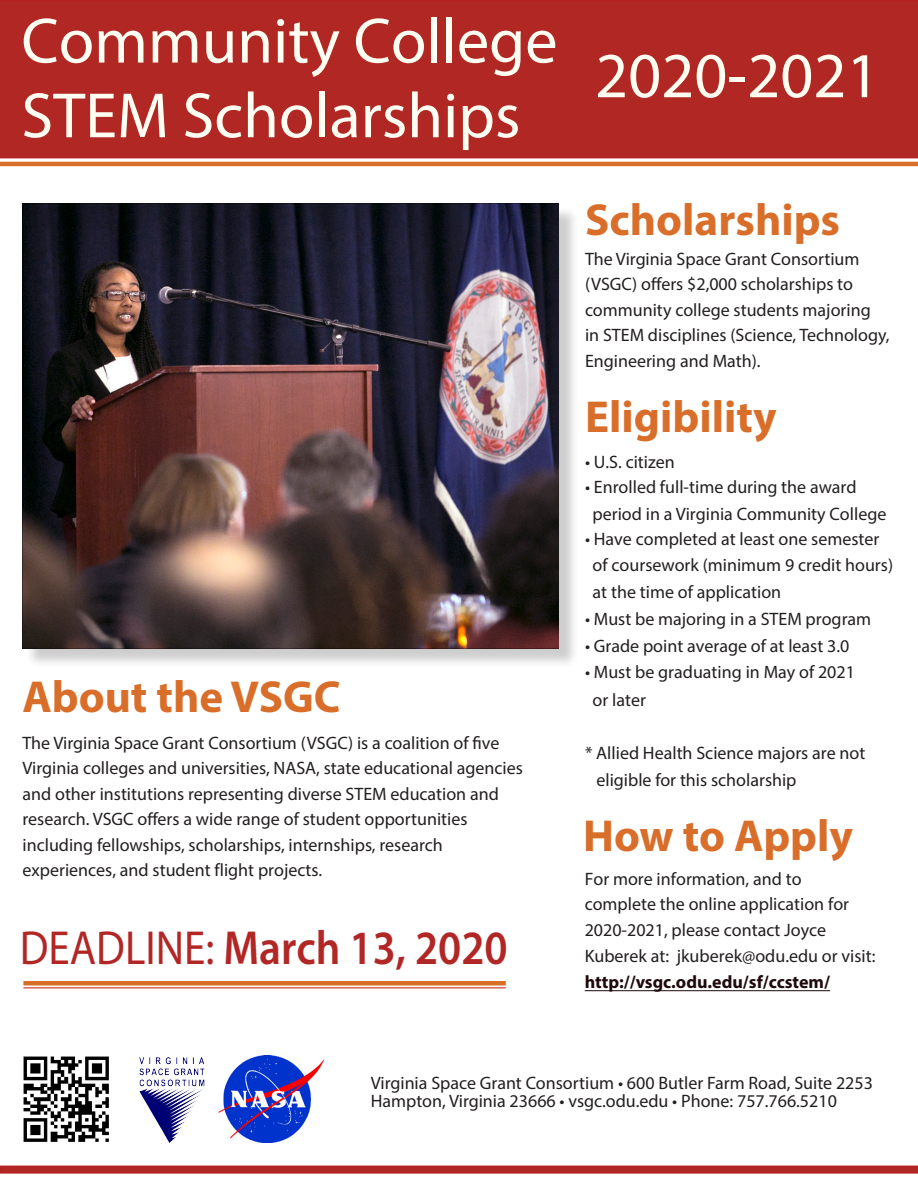
<style>
.page{position:relative;width:918px;height:1188px;background:#fff}
.page>*{position:absolute;margin:0;border:0;box-sizing:border-box;transform-origin:0 0}
.t1{font:64.5px/74.7px "Myriad Pro";color:#fffef2}
.t2{font:64.5px "Myriad Pro";color:#fffef1}
.t3{font:600 48px "Myriad Pro";color:#b12725;scale:.9 1}
.t4{font:700 45px "Myriad Pro";color:#d86e2a}
.t5{font:18px/25.5px "Myriad Pro";color:#231f20}
.s1{font-weight:400}
.s2{font-weight:700;color:#1e090b}
</style>
<div class="page">
<div style="left:0;top:0;width:918px;height:158px;background:#b12724"></div>
<div style="left:25px;top:206px;width:554px;height:462px;background:#231f20;opacity:.22"></div>
<img style="left:22px;top:203px;width:537px;height:445px">
<img style="left:23px;top:1056px;width:86px;height:86px">
<img style="left:140px;top:1057px;width:65px;height:85px">
<img style="left:219px;top:1056px;width:104px;height:86px">
<hr style="left:23px;top:987px;width:483px;height:1px;background:#c72f26">
<svg style="left:0;top:1166px;width:918px;height:8px;background:#b52f2e"></svg>
<div style="left:23px;top:981px;width:483px;height:5px;background:#d86e27"></div>
<hr style="left:0;top:162px;width:918px;height:4px;background:#d86e27">
<hr style="left:585px;top:990px;width:245px;height:1px;background:#1e090b">
<p class="t1" style="left:21px;top:3px;width:538px">Community College<br>STEM Scholarships</p>
<p class="t4" style="left:22px;top:668px;width:320px">About the VSGC</p>
<p class="t5" style="left:23px;top:730px;width:502px">The Virginia Space Grant Consortium (VSGC) is a coalition of five Virginia colleges and universities, NASA, state educational agencies and other institutions representing diverse STEM education and research. VSGC offers a wide range of student opportunities including fellowships, scholarships, internships, research experiences, and student flight projects.</p>
<p class="t3" style="left:20px;top:917px;width:544px"><span class="s1">DEADLINE:</span> March 13, 2020</p>
<h1 class="t2" style="left:595px;top:36px;width:286px">2020-2021</h1>
<p class="t4" style="left:585px;top:191px;width:257px">Scholarships</p>
<p class="t5" style="left:585px;top:246px;width:276px">The Virginia Space Grant Consortium (VSGC) offers $2,000 scholarships to</p>
<p class="t5" style="left:585px;top:297px;width:287px">community college students majoring</p>
<p class="t5" style="left:585px;top:322px;width:306px">in STEM disciplines (Science, Technology,<br>Engineering and Math).</p>
<p class="t4" style="left:585px;top:388px;width:193px">Eligibility</p>
<p class="t5" style="left:585px;top:449px;width:91px">• U.S. citizen</p>
<p class="t5" style="left:593px;top:473px;width:295px;line-height:27px;text-indent:-8px">• Enrolled full-time during the award period in a Virginia Community College</p>
<p class="t5" style="left:593px;top:526px;width:302px;line-height:26.2px;text-indent:-8px">• Have completed at least one semester of coursework (minimum 9 credit hours) at the time of application</p>
<p class="t5" style="left:585px;top:606px;width:288px">• Must be majoring in a STEM program</p>
<p class="t5" style="left:585px;top:633px;width:266px">• Grade point average of at least 3.0</p>
<p class="t5" style="left:593px;top:658px;width:264px;line-height:27.8px;text-indent:-8px">• Must be graduating in May of 2021 or later</p>
<p class="t5" style="left:585px;top:740px;width:282px">* Allied Health Science majors are not</p>
<p class="t5" style="left:596px;top:767px;width:202px">eligible for this scholarship</p>
<p class="t4" style="left:583px;top:807px;width:271px">How to Apply</p>
<p class="t5" style="left:585px;top:865px;width:292px;line-height:26px">For more information, and to complete the online application for 2020-2021, please contact Joyce Kuberek at: jkuberek@odu.edu or visit: <span class="s2">http://vsgc.odu.edu/sf/ccstem/</span></p>
<p class="t5" style="left:371px;top:1070px;width:504px">Virginia Space Grant Consortium • 600 Butler Farm Road, Suite 2253</p>
<p class="t5" style="left:371px;top:1088px;width:468px">Hampton, Virginia 23666 • vsgc.odu.edu • Phone: 757.766.5210</p>
</div>
